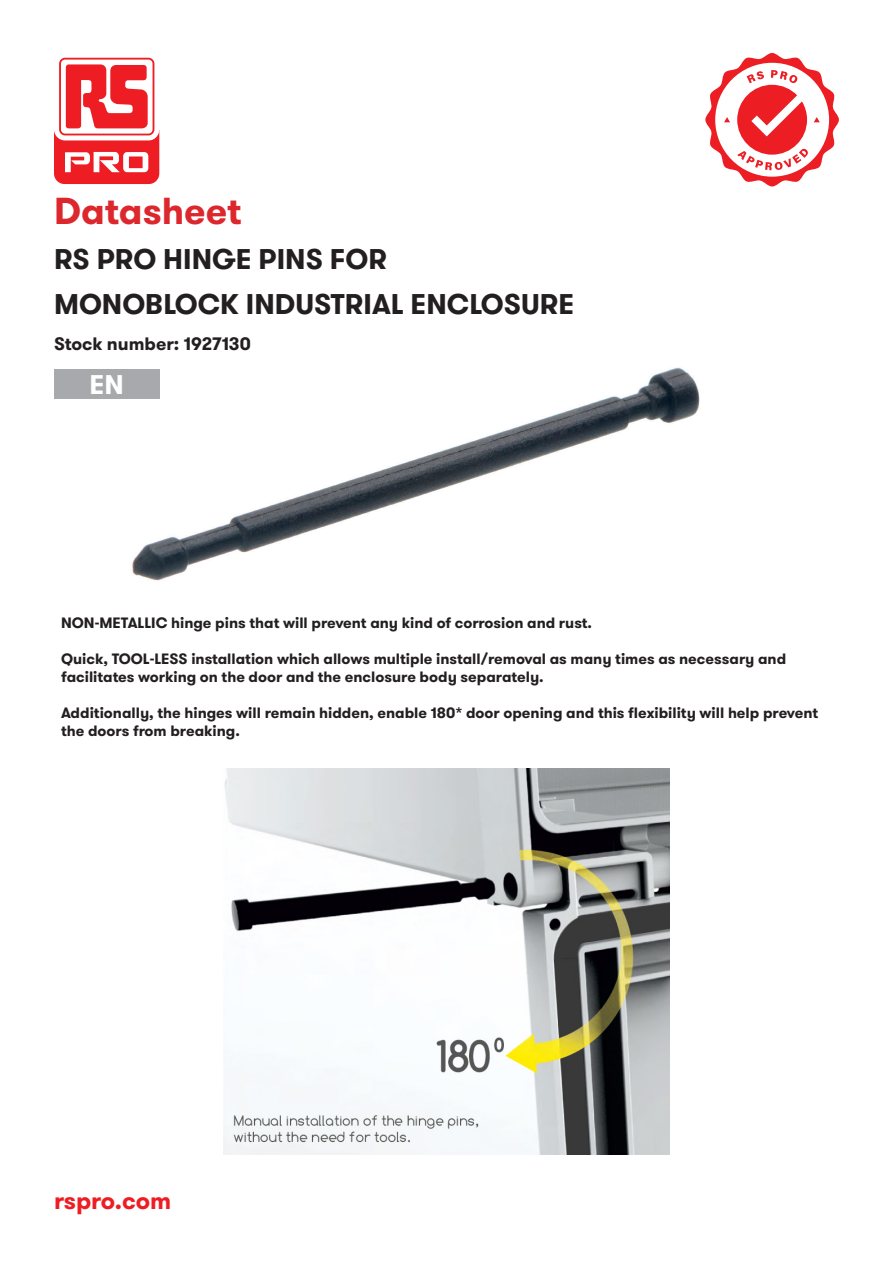
<style>
.page{position:relative;width:893px;height:1263px;background:#fff}
.page>*{position:absolute;margin:0;border:0;box-sizing:border-box;transform-origin:0 0}
.t1{font:700 37.5px "GT Walsheim Pro";color:#dc272d}
.t2{font:700 28.5px "GT Walsheim Pro";color:#231f20}
.t3{font:700 27px "GT Walsheim Pro";color:#fff}
.t4{font:700 24px "GT Walsheim Pro";color:#ee1d23}
.t5{font:700 18px "GT Walsheim Pro";color:#231f20}
.t6{font:700 15px/18px "GT Walsheim Pro";color:#231f20}
</style>
<div class="page">
<img style="left:132px;top:367px;width:568px;height:214px">
<svg style="left:54px;top:53px;width:105px;height:87px"></svg>
<svg style="left:54px;top:58px;width:105px;height:126px"></svg>
<svg style="left:705px;top:53px;width:134px;height:133px"></svg>
<div style="left:54px;top:369px;width:105px;height:30px;background:#a8a9ad"></div>
<img style="left:224px;top:768px;width:445px;height:386px">
<p class="t1" style="left:54px;top:186px;width:189px">Datasheet</p>
<p class="t2" style="left:54px;top:240px;width:335px">RS PRO HINGE PINS FOR</p>
<p class="t2" style="left:54px;top:285px;width:522px">MONOBLOCK INDUSTRIAL ENCLOSURE</p>
<p class="t5" style="left:54px;top:332px;width:198px">Stock number: 1927130</p>
<p class="t3" style="left:90px;top:367px;width:36px">EN</p>
<p class="t6" style="left:61px;top:614px;width:532px">NON-METALLIC hinge pins that will prevent any kind of corrosion and rust.</p>
<p class="t6" style="left:61px;top:650px;width:727px">Quick, TOOL-LESS installation which allows multiple install/removal as many times as necessary and facilitates working on the door and the enclosure body separately.</p>
<p class="t6" style="left:61px;top:704px;width:759px">Additionally, the hinges will remain hidden, enable 180* door opening and this flexibility will help prevent the doors from breaking.</p>
<p class="t4" style="left:54px;top:1185px;width:119px">rspro.com</p>
</div>
